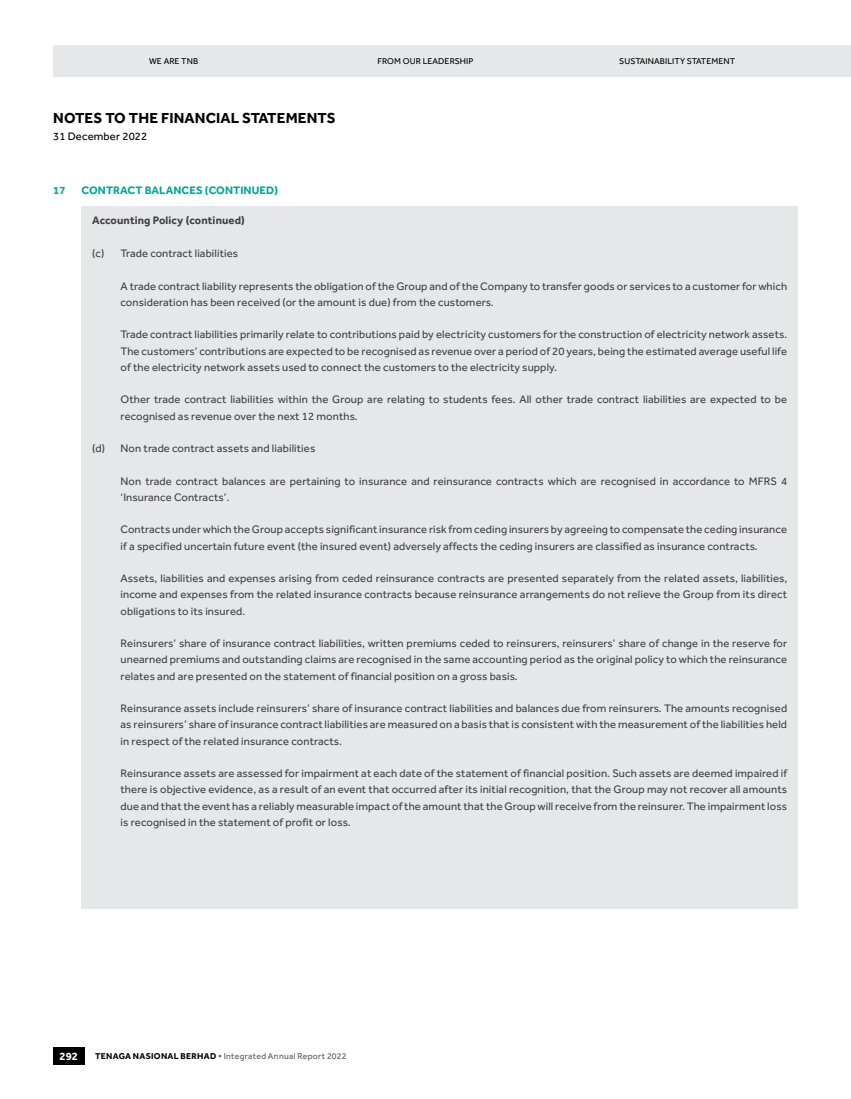
<style>
.page{position:relative;width:851px;height:1099px;background:#fff}
.page>*{position:absolute;margin:0;border:0;box-sizing:border-box;transform-origin:0 0}
.t1{font:700 15px "Effra";letter-spacing:.01em;color:#000}
.t2{font:11.25px/16.2px "Effra";letter-spacing:.01em;color:#414042;text-align:justify}
.t3{font:700 11.25px "Effra";letter-spacing:.01em;color:#00a796}
.t4{font:700 11.25px "Effra";letter-spacing:.01em;color:#414042}
.t5{font:11.25px "Effra";letter-spacing:.01em;color:#000}
.t6{font:700 11.25px "Effra";color:#fff}
.t7{font:8.75px "Effra";letter-spacing:.01em;color:#000}
.t8{font:8.75px "Effra";letter-spacing:.035em;color:#58595b}
.s1{font-weight:700;color:#000}
.s2{font-weight:700}
</style>
<div class="page">
<div style="left:53px;top:45px;width:797px;height:32px;background:#e6e7e8"></div>
<div style="left:53px;top:1047px;width:31px;height:18px;background:#000"></div>
<div style="left:81px;top:206px;width:716px;height:702px;background:#e6e7e8"></div>
<p class="t7" style="left:149px;top:56px;width:51px">WE ARE TNB</p>
<p class="t7" style="left:377px;top:56px;width:97px">FROM OUR LEADERSHIP</p>
<p class="t7" style="left:619px;top:56px;width:117px">SUSTAINABILITY STATEMENT</p>
<h1 class="t1" style="left:53px;top:109px;width:284px">NOTES TO THE FINANCIAL STATEMENTS</h1>
<p class="t5" style="left:53px;top:129px;width:96px">31 December 2022</p>
<p class="t3" style="left:53px;top:183px;width:14px">17</p>
<p class="t3" style="left:81px;top:183px;width:198px">CONTRACT BALANCES (CONTINUED)</p>
<p class="t4" style="left:92px;top:214px;width:154px">Accounting Policy (continued)</p>
<p class="t2" style="left:92px;top:245px;width:147px">(c) Trade contract liabilities</p>
<p class="t2" style="left:120px;top:277px;width:668px">A trade contract liability represents the obligation of the Group and of the Company to transfer goods or services to a customer for which consideration has been received (or the amount is due) from the customers.</p>
<p class="t2" style="left:120px;top:326px;width:668px">Trade contract liabilities primarily relate to contributions paid by electricity customers for the construction of electricity network assets.<br>The customers’ contributions are expected to be recognised as revenue over a period of 20 years, being the estimated average useful life of the electricity network assets used to connect the customers to the electricity supply.</p>
<p class="t2" style="left:120px;top:391px;width:668px">Other trade contract liabilities within the Group are relating to students fees. All other trade contract liabilities are expected to be recognised as revenue over the next 12 months.</p>
<p class="t2" style="left:92px;top:440px;width:224px">(d) Non trade contract assets and liabilities</p>
<p class="t2" style="left:120px;top:472px;width:668px">Non trade contract balances are pertaining to insurance and reinsurance contracts which are recognised in accordance to MFRS 4 ‘Insurance Contracts’.</p>
<p class="t2" style="left:120px;top:521px;width:668px">Contracts under which the Group accepts significant insurance risk from ceding insurers by agreeing to compensate the ceding insurance if a specified uncertain future event (the insured event) adversely affects the ceding insurers are classified as insurance contracts.</p>
<p class="t2" style="left:120px;top:570px;width:668px">Assets, liabilities and expenses arising from ceded reinsurance contracts are presented separately from the related assets, liabilities, income and expenses from the related insurance contracts because reinsurance arrangements do not relieve the Group from its direct obligations to its insured.</p>
<p class="t2" style="left:120px;top:635px;width:668px">Reinsurers’ share of insurance contract liabilities, written premiums ceded to reinsurers, reinsurers’ share of change in the reserve for unearned premiums and outstanding claims are recognised in the same accounting period as the original policy to which the reinsurance relates and are presented on the statement of financial position on a gross basis.</p>
<p class="t2" style="left:120px;top:700px;width:668px">Reinsurance assets include reinsurers’ share of insurance contract liabilities and balances due from reinsurers. The amounts recognised as reinsurers’ share of insurance contract liabilities are measured on a basis that is consistent with the measurement of the liabilities held in respect of the related insurance contracts.</p>
<p class="t2" style="left:120px;top:765px;width:668px">Reinsurance assets are assessed for impairment at each date of the statement of financial position. Such assets are deemed impaired if there is objective evidence, as a result of an event that occurred after its initial recognition, that the Group may not recover all amounts due and that the event has a reliably measurable impact of the amount that the Group will receive from the reinsurer. The impairment loss is recognised in the statement of profit or loss.</p>
<p class="t6" style="left:59px;top:1049px;width:20px">292</p>
<p class="t8" style="left:95px;top:1051px;width:253px"><span class="s1">TENAGA NASIONAL BERHAD</span> <span class="s2">•</span> Integrated Annual Report 2022</p>
</div>
